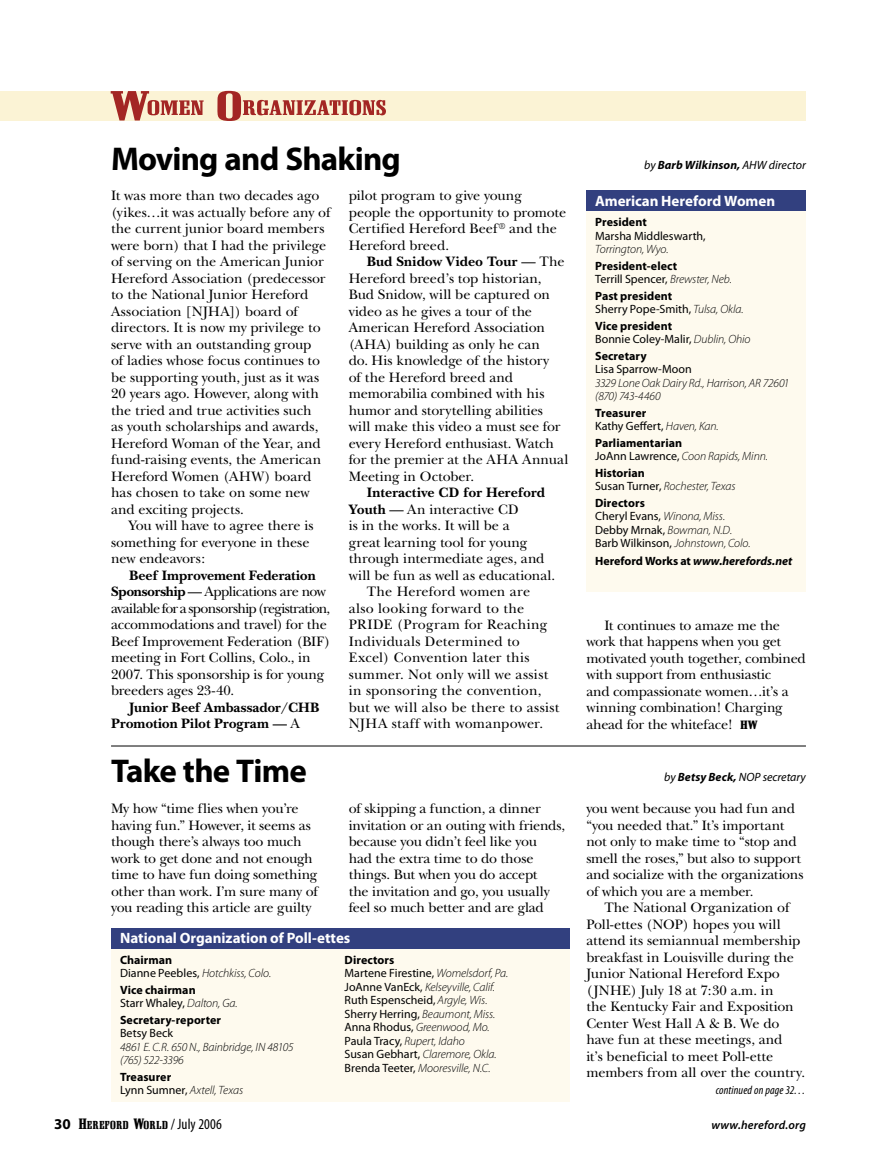
<style>
.page{position:relative;width:878px;height:1161px;background:#fff}
.page>*{position:absolute;margin:0;border:0;box-sizing:border-box;transform-origin:0 0}
.t1{font:700 33px "Myriad Pro";letter-spacing:-.025em;color:#000}
.t2{font:700 15px "Myriad Pro";letter-spacing:-.005em;color:#fff}
.t3{font:14.25px/16.5px "New Baskerville";letter-spacing:-.005em;color:#000}
.t4{font:14.25px/16.5px "New Baskerville";letter-spacing:-.025em;color:#000}
.t5{font:14.25px "New Baskerville";letter-spacing:.02em;color:#000}
.t6{font:700 14.25px/16.5px "New Baskerville";letter-spacing:.005em;color:#000}
.t7{font:14.25px "New Baskerville";letter-spacing:.025em;color:#000}
.t8{font:italic 300 12px/13.5px "Myriad Pro";letter-spacing:-.005em;color:#000}
.t9{font:12px/13.5px "Myriad Pro";color:#000}
.t10{font:700 12px/13.5px "Myriad Pro";letter-spacing:.005em;color:#000}
.t11{font:italic 700 12px "Myriad Pro";letter-spacing:.005em;color:#000}
.t12{font:italic 12px "Myriad Pro";color:#000}
.t13{font:italic condensed 12px "Myriad Pro";letter-spacing:.01em;color:#000}
.t14{font:italic 600 12px "Myriad Pro";letter-spacing:.015em;color:#000}
.t15{font:11.55px "Shattuck";letter-spacing:.03em;color:#000;scale:1.1 1}
.s1{font-weight:700}
.s2{font-weight:400}
.s3{font-weight:300;font-style:italic}
.s4{font-weight:700;font-style:normal}
.s5{font-weight:400;font-style:normal}
.s6{font-style:normal}
.s7{font-family:"Shattuck";font-size:12px}
.s8{font-family:"Myriad Pro";font-weight:700;font-size:15px}
.s9{font-size:15px}
.s10{font-family:"Myriad Pro";font-stretch:condensed;font-size:15px}
</style>
<div class="page">
<div style="left:111px;top:928px;width:458px;height:173px;background:#fefaee"></div>
<div style="left:111px;top:928px;width:458px;height:21px;background:#32407f"></div>
<div style="left:586px;top:191px;width:220px;height:401px;background:#fefaee"></div>
<div style="left:586px;top:190px;width:220px;height:21px;background:#32407f"></div>
<hr style="left:111px;top:746px;width:695px;height:1px;background:#000">
<div style="left:0;top:91px;width:806px;height:30px;background:#fbf3d5"></div>
<svg style="left:111px;top:91px;width:275px;height:30px"></svg>
<h1 class="t1" style="left:111px;top:141px;width:291px">Moving and Shaking</h1>
<p class="t3" style="left:111px;top:188px;width:221px">It was more than two decades ago (yikes…it was actually before any of the current junior board members were born) that I had the privilege of serving on the American Junior<br>Hereford Association (predecessor to the National Junior Hereford<br>Association [NJHA]) board of directors. It is now my privilege to serve with an outstanding group<br>of ladies whose focus continues to be supporting youth, just as it was<br>20 years ago. However, along with the tried and true activities such<br>as youth scholarships and awards,<br>Hereford Woman of the Year, and fund-raising events, the American<br>Hereford Women (AHW) board has chosen to take on some new and exciting projects.</p>
<p class="t3" style="left:111px;top:518px;width:204px;text-indent:18px">You will have to agree there is something for everyone in these new endeavors:</p>
<p class="t4" style="left:111px;top:567px;width:221px;text-indent:18px"><span class="s1">Beef Improvement Federation Sponsorship</span> — Applications are now available for a sponsorship (registration, accommodations and travel) for the Beef Improvement Federation (BIF) meeting in Fort Collins, Colo., in 2007. This sponsorship is for young breeders ages 23-40.</p>
<p class="t6" style="left:111px;top:699px;width:210px;text-indent:18px">Junior Beef Ambassador/CHB<br>Promotion Pilot Program — <span class="s2">A</span></p>
<h1 class="t1" style="left:111px;top:753px;width:197px">Take the Time</h1>
<p class="t3" style="left:348px;top:188px;width:219px">pilot program to give young people the opportunity to promote<br>Certified Hereford Beef<sup>®</sup> and the<br>Hereford breed.</p>
<p class="t3" style="left:348px;top:254px;width:221px;text-indent:18px"><span class="s1">Bud Snidow Video Tour</span> — The<br>Hereford breed’s top historian,<br>Bud Snidow, will be captured on video as he gives a tour of the<br>American Hereford Association (AHA) building as only he can<br>do. His knowledge of the history<br>of the Hereford breed and memorabilia combined with his humor and storytelling abilities will make this video a must see for every Hereford enthusiast. Watch for the premier at the AHA Annual<br>Meeting in October.</p>
<p class="t6" style="left:366px;top:485px;width:180px">Interactive CD for Hereford</p>
<p class="t3" style="left:348px;top:501px;width:171px"><span class="s1">Youth</span> — An interactive CD</p>
<p class="t3" style="left:348px;top:518px;width:162px">is in the works. It will be a</p>
<p class="t3" style="left:348px;top:534px;width:180px">great learning tool for young</p>
<p class="t3" style="left:348px;top:551px;width:197px">through intermediate ages, and</p>
<p class="t3" style="left:348px;top:567px;width:208px">will be fun as well as educational.</p>
<p class="t3" style="left:366px;top:584px;width:165px">The Hereford women are</p>
<p class="t5" style="left:348px;top:600px;width:177px">also looking forward to the</p>
<p class="t5" style="left:348px;top:617px;width:200px">PRIDE (Program for Reaching</p>
<p class="t5" style="left:348px;top:633px;width:173px">Individuals Determined to</p>
<p class="t3" style="left:348px;top:650px;width:182px">Excel) Convention later this</p>
<p class="t5" style="left:348px;top:666px;width:201px">summer. Not only will we assist</p>
<p class="t3" style="left:348px;top:683px;width:194px">in sponsoring the convention,</p>
<p class="t7" style="left:348px;top:699px;width:212px">but we will also be there to assist</p>
<p class="t5" style="left:348px;top:716px;width:196px">NJHA staff with womanpower.</p>
<p class="t11" style="left:644px;top:159px;width:163px"><span class="s2">by</span> Barb Wilkinson, <span class="s2">AHW director</span></p>
<p class="t2" style="left:595px;top:193px;width:181px">American Hereford Women</p>
<p class="t10" style="left:595px;top:216px;width:53px">President</p>
<p class="t9" style="left:595px;top:229px;width:112px">Marsha Middleswarth,</p>
<p class="t8" style="left:595px;top:243px;width:75px">Torrington, Wyo.</p>
<p class="t10" style="left:595px;top:259px;width:138px">President-elect<br><span class="s2">Terrill Spencer,</span> <span class="s3">Brewster, Neb.</span></p>
<p class="t9" style="left:595px;top:289px;width:150px"><span class="s1">Past president<br></span>Sherry Pope-Smith, <span class="s3">Tulsa, Okla.</span></p>
<p class="t9" style="left:595px;top:319px;width:157px"><span class="s1">Vice president<br></span>Bonnie Coley-Malir, <span class="s3">Dublin, Ohio</span></p>
<p class="t10" style="left:595px;top:349px;width:53px">Secretary</p>
<p class="t9" style="left:595px;top:363px;width:98px">Lisa Sparrow-Moon</p>
<p class="t8" style="left:595px;top:376px;width:196px">3329 Lone Oak Dairy Rd., Harrison, AR 72601 (870) 743-4460</p>
<p class="t9" style="left:595px;top:406px;width:125px"><span class="s1">Treasurer<br></span>Kathy Geffert, <span class="s3">Haven, Kan.</span></p>
<p class="t8" style="left:595px;top:436px;width:174px"><span class="s4">Parliamentarian<br></span><span class="s5">JoAnn Lawrence,</span> Coon Rapids, Minn.</p>
<p class="t8" style="left:595px;top:466px;width:142px"><span class="s4">Historian<br></span><span class="s5">Susan Turner,</span> Rochester, Texas</p>
<p class="t8" style="left:595px;top:496px;width:157px"><span class="s4">Directors<br></span><span class="s5">Cheryl Evans,</span> Winona, Miss.<br><span class="s5">Debby Mrnak,</span> Bowman, N.D.<br><span class="s5">Barb Wilkinson,</span> Johnstown, Colo.</p>
<p class="t11" style="left:595px;top:555px;width:199px"><span class="s6">Hereford Works at</span> www.herefords.net</p>
<p class="t3" style="left:586px;top:617px;width:221px;text-indent:18px">It continues to amaze me the work that happens when you get motivated youth together, combined with support from enthusiastic<br>and compassionate women…it’s a winning combination! Charging ahead for the whiteface! <span class="s7">HW</span></p>
<p class="t12" style="left:664px;top:770px;width:143px">by <span class="s1">Betsy Beck,</span> NOP secretary</p>
<p class="t3" style="left:111px;top:801px;width:208px">My how “time flies when you’re having fun.” However, it seems as though there’s always too much work to get done and not enough time to have fun doing something other than work. I’m sure many of you reading this article are guilty</p>
<p class="t3" style="left:349px;top:801px;width:218px">of skipping a function, a dinner invitation or an outing with friends, because you didn’t feel like you<br>had the extra time to do those things. But when you do accept<br>the invitation and go, you usually feel so much better and are glad</p>
<p class="t3" style="left:586px;top:801px;width:219px">you went because you had fun and “you needed that.” It’s important not only to make time to “stop and smell the roses,” but also to support and socialize with the organizations of which you are a member.</p>
<p class="t3" style="left:586px;top:900px;width:220px;text-indent:18px">The National Organization of<br>Poll-ettes (NOP) hopes you will attend its semiannual membership breakfast in Louisville during the<br>Junior National Hereford Expo (JNHE) July 18 at 7:30 a.m. in<br>the Kentucky Fair and Exposition<br>Center West Hall A &amp; B. We do have fun at these meetings, and<br>it’s beneficial to meet Poll-ette members from all over the country.</p>
<p class="t2" style="left:120px;top:930px;width:232px">National Organization of Poll-ettes</p>
<p class="t8" style="left:120px;top:953px;width:153px"><span class="s4">Chairman<br></span><span class="s5">Dianne Peebles,</span> Hotchkiss, Colo.</p>
<p class="t10" style="left:120px;top:983px;width:119px">Vice chairman<br><span class="s2">Starr Whaley,</span> <span class="s3">Dalton, Ga.</span></p>
<p class="t10" style="left:120px;top:1013px;width:103px">Secretary-reporter</p>
<p class="t9" style="left:120px;top:1026px;width:55px">Betsy Beck</p>
<p class="t8" style="left:120px;top:1040px;width:175px">4861 E. C.R. 650 N., Bainbridge, IN 48105 (765) 522-3396</p>
<p class="t8" style="left:120px;top:1070px;width:125px"><span class="s4">Treasurer<br></span><span class="s5">Lynn Sumner,</span> Axtell, Texas</p>
<p class="t8" style="left:344px;top:953px;width:165px"><span class="s4">Directors<br></span><span class="s5">Martene Firestine,</span> Womelsdorf, Pa.<br><span class="s5">JoAnne VanEck,</span> Kelseyville, Calif.<br><span class="s5">Ruth Espenscheid,</span> Argyle, Wis.<br><span class="s5">Sherry Herring,</span> Beaumont, Miss.<br><span class="s5">Anna Rhodus,</span> Greenwood, Mo.<br><span class="s5">Paula Tracy,</span> Rupert, Idaho<br><span class="s5">Susan Gebhart,</span> Claremore, Okla.<br><span class="s5">Brenda Teeter,</span> Mooresville, N.C.</p>
<p class="t13" style="left:715px;top:1084px;width:92px">continued on page 32…</p>
<p class="t15" style="left:54px;top:1118px;width:154px"><span class="s8">30</span> <span class="s9">H</span>EREFORD <span class="s9">W</span>ORLD <span class="s10">/ July 2006</span></p>
<p class="t14" style="left:711px;top:1119px;width:96px">www.hereford.org</p>
</div>
